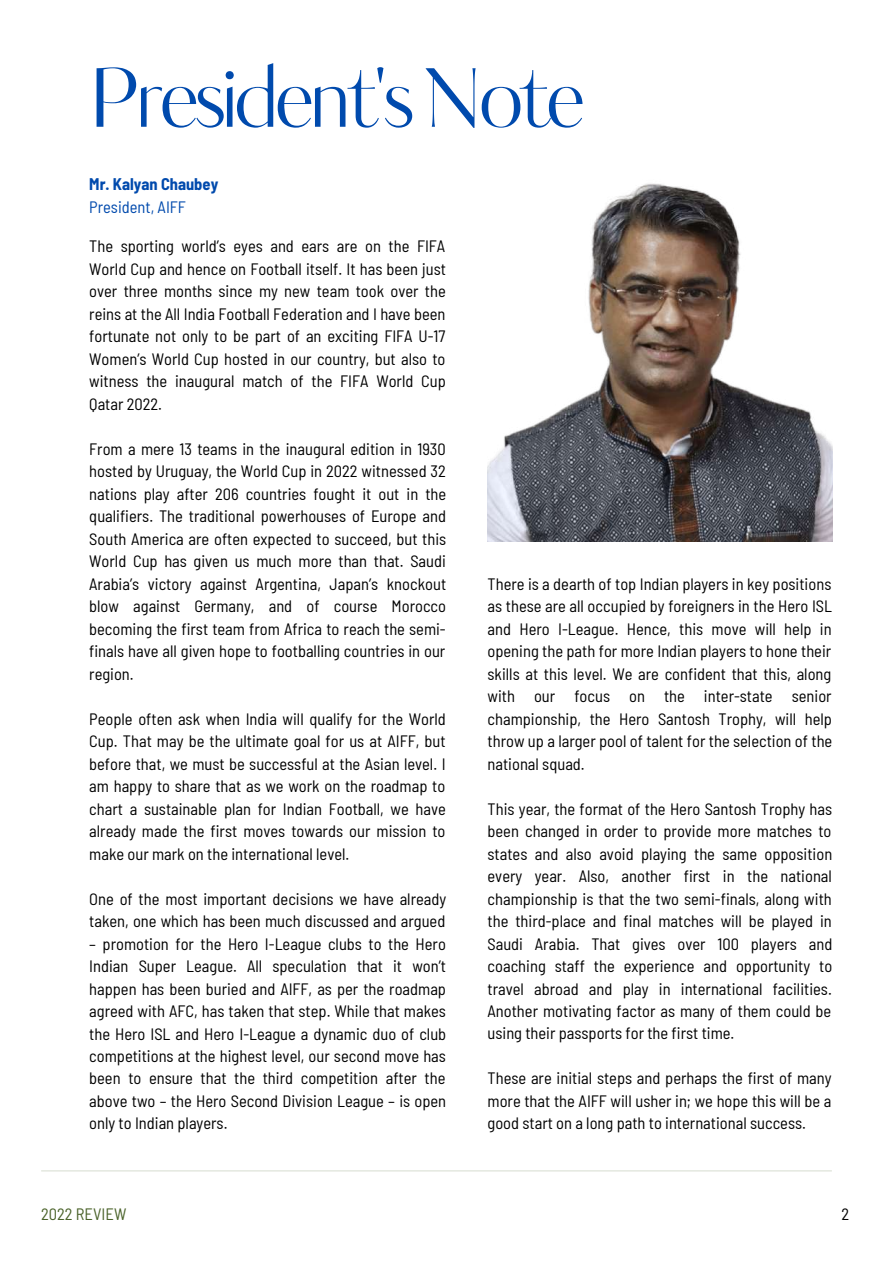
<style>
.page{position:relative;width:893px;height:1264px;background:#fff}
.page>*{position:absolute;margin:0;border:0;box-sizing:border-box;transform-origin:0 0}
.t1{font:81px "Kudryashev Display Contrast Sans";letter-spacing:-.05em;color:#004aad}
.t2{font:semi-condensed 16.5px/22.5px "Barlow";color:#000;text-align:justify}
.t3{font:700 semi-condensed 16.5px "Barlow";color:#004aad}
.t4{font:semi-condensed 16.5px "Barlow";color:#004aad}
.t5{font:semi-condensed 16.5px "Barlow";color:#4a6229}
</style>
<div class="page">
<hr style="left:41px;top:1170px;width:790px;height:1px;background:#4a6229">
<img style="left:487px;top:183px;width:345px;height:358px">
<h1 class="t1" style="left:89px;top:42px;width:496px">President's Note</h1>
<p class="t3" style="left:89px;top:174px;width:130px">Mr. Kalyan Chaubey</p>
<p class="t4" style="left:89px;top:196px;width:98px">President, AIFF</p>
<p class="t2" style="left:89px;top:234px;width:358px">The sporting world’s eyes and ears are on the FIFA World Cup and hence on Football itself. It has been just over three months since my new team took over the reins at the All India Football Federation and I have been fortunate not only to be part of an exciting FIFA U-17<br>Women’s World Cup hosted in our country, but also to witness the inaugural match of the FIFA World Cup Qatar 2022.</p>
<p class="t2" style="left:89px;top:437px;width:358px">From a mere 13 teams in the inaugural edition in 1930 hosted by Uruguay, the World Cup in 2022 witnessed 32 nations play after 206 countries fought it out in the qualifiers. The traditional powerhouses of Europe and South America are often expected to succeed, but this World Cup has given us much more than that. Saudi Arabia’s victory against Argentina, Japan’s knockout blow against Germany, and of course Morocco becoming the first team from Africa to reach the semi&shy;finals have all given hope to footballing countries in our region.</p>
<p class="t2" style="left:89px;top:706px;width:358px">People often ask when India will qualify for the World Cup. That may be the ultimate goal for us at AIFF, but before that, we must be successful at the Asian level. I am happy to share that as we work on the roadmap to chart a sustainable plan for Indian Football, we have already made the first moves towards our mission to make our mark on the international level.</p>
<p class="t2" style="left:89px;top:886px;width:358px">One of the most important decisions we have already taken, one which has been much discussed and argued</p>
<p class="t2" style="left:89px;top:931px;width:358px">– promotion for the Hero I-League clubs to the Hero Indian Super League. All speculation that it won’t happen has been buried and AIFF, as per the roadmap agreed with AFC, has taken that step. While that makes the Hero ISL and Hero I-League a dynamic duo of club competitions at the highest level, our second move has been to ensure that the third competition after the above two – the Hero Second Division League – is open only to Indian players.</p>
<p class="t2" style="left:487px;top:572px;width:346px">There is a dearth of top Indian players in key positions as these are all occupied by foreigners in the Hero ISL and Hero I-League. Hence, this move will help in opening the path for more Indian players to hone their skills at this level. We are confident that this, along with our focus on the inter-state senior championship, the Hero Santosh Trophy, will help throw up a larger pool of talent for the selection of the national squad.</p>
<p class="t2" style="left:487px;top:796px;width:346px">This year, the format of the Hero Santosh Trophy has been changed in order to provide more matches to states and also avoid playing the same opposition every year. Also, another first in the national championship is that the two semi-finals, along with the third-place and final matches will be played in Saudi Arabia. That gives over 100 players and coaching staff the experience and opportunity to travel abroad and play in international facilities.<br>Another motivating factor as many of them could be using their passports for the first time.</p>
<p class="t2" style="left:487px;top:1066px;width:345px">These are initial steps and perhaps the first of many more that the AIFF will usher in; we hope this will be a good start on a long path to international success.</p>
<p class="t5" style="left:41px;top:1203px;width:87px">2022 REVIEW</p>
<p class="t2" style="left:841px;top:1201px;width:9px">2</p>
</div>
